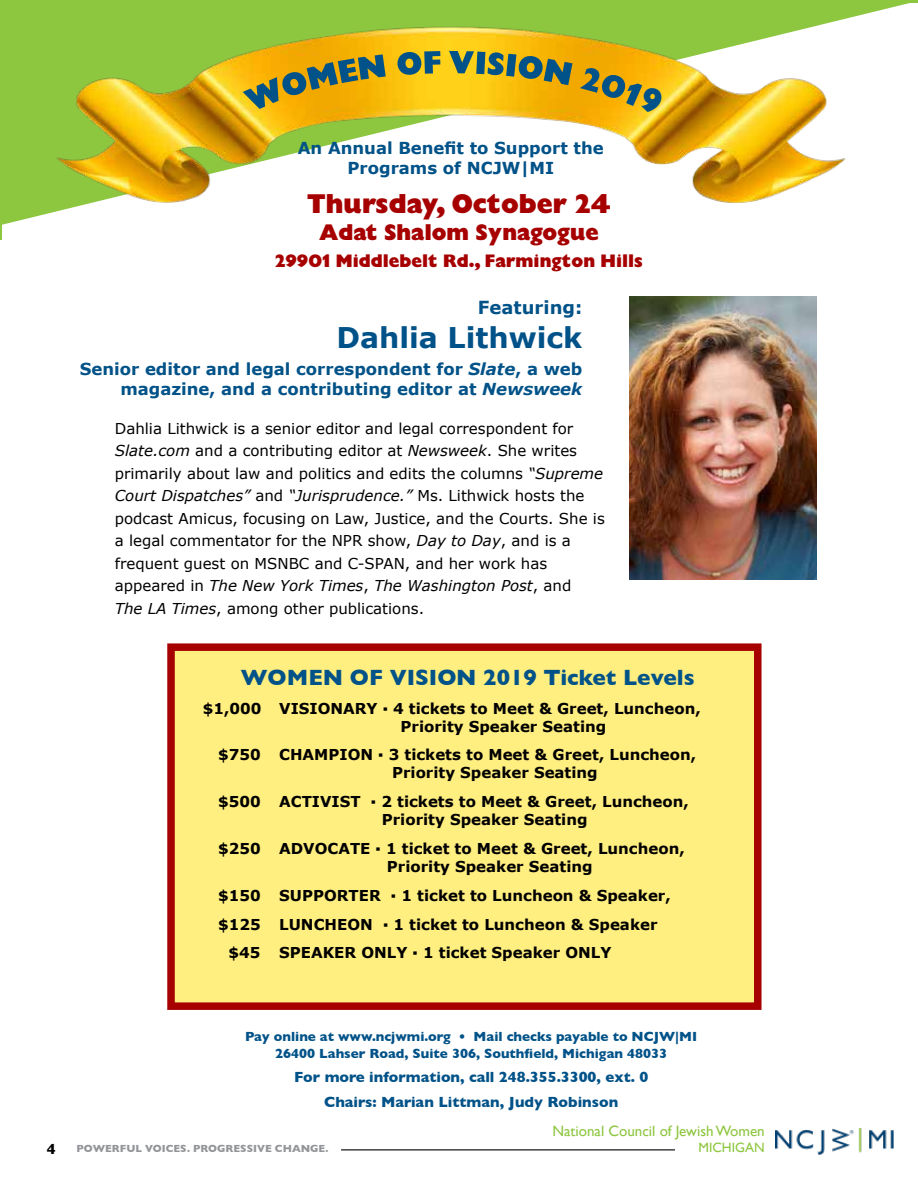
<style>
.page{position:relative;width:918px;height:1188px;background:#fff}
.page>*{position:absolute;margin:0;border:0;box-sizing:border-box;transform-origin:0 0}
.t1{font:700 28.5px "Verdana";color:#005288}
.t2{font:27px "Gill Sans Extra Bold Display";color:#a70000}
.t3{font:700 22.5px "Gill Sans";color:#005288}
.t4{font:22.5px "Gill Sans Extra Bold Display";color:#a70000}
.t5{font:18px "Gill Sans Extra Bold Display";color:#a70000}
.t6{font:700 18px "Verdana";color:#005288}
.t7{font:700 16.5px/19.8px "Verdana";color:#005288;text-align:right}
.t8{font:15px/22.5px "Verdana";color:#000}
.t9{font:700 15px/18px "Verdana";color:#000}
.t10{font:700 15px/24.8px "Gill Sans";color:#005288;text-align:center}
.t11{font:15px "Gill Sans";color:#8dc63f}
.t12{font:700 15px "Gill Sans";color:#000}
.t13{font:700 13.5px/16.2px "Gill Sans";color:#005288;text-align:center}
.t14{font:13.5px "Gill Sans";color:#8dc63f}
.t15{font:700 10.5px "Gill Sans";color:#939598}
.s1{font-style:italic}
</style>
<div class="page">
<img style="left:775px;top:1128px;width:119px;height:26px">
<hr style="left:341px;top:1149px;width:334px;height:1px;background:#000">
<svg style="left:1px;top:3px;width:909px;height:222px"></svg>
<hr style="left:0;top:0;width:1px;height:240px;background:#8dc63f">
<hr style="left:0;top:0;width:918px;height:3px;background:#8dc63f">
<div style="left:167px;top:643px;width:595px;height:367px;background:#ffee80;border:8px solid #a70000"></div>
<img style="left:47px;top:23px;width:806px;height:180px">
<img style="left:630px;top:297px;width:186px;height:283px">
<svg style="left:243px;top:51px;width:420px;height:63px;background:#c6a424"></svg>
<p class="t7" style="left:298px;top:138px;width:307px;text-align:center">An Annual Benefit to Support the<br>Programs of NCJW|MI</p>
<h2 class="t2" style="left:307px;top:187px;width:305px">Thursday, October 24</h2>
<h3 class="t4" style="left:319px;top:218px;width:281px">Adat Shalom Synagogue</h3>
<p class="t5" style="left:275px;top:250px;width:369px">29901 Middlebelt Rd., Farmington Hills</p>
<p class="t6" style="left:478px;top:295px;width:106px">Featuring:</p>
<h1 class="t1" style="left:336px;top:319px;width:247px">Dahlia Lithwick</h1>
<p class="t7" style="left:80px;top:360px;width:504px">Senior editor and legal correspondent for <span class="s1">Slate</span>, a web magazine, and a contributing editor at <span class="s1">Newsweek</span></p>
<p class="t8" style="left:115px;top:417px;width:492px">Dahlia Lithwick is a senior editor and legal correspondent for <span class="s1">Slate.com</span> and a contributing editor at <span class="s1">Newsweek</span>. She writes primarily about law and politics and edits the columns <span class="s1">“Supreme Court Dispatches”</span> and <span class="s1">“Jurisprudence.”</span> Ms. Lithwick hosts the podcast Amicus, focusing on Law, Justice, and the Courts. She is a legal commentator for the NPR show, <span class="s1">Day to Day</span>, and is a frequent guest on MSNBC and C-SPAN, and her work has appeared in <span class="s1">The New York Times</span>, <span class="s1">The Washington Post</span>, and<br><span class="s1">The LA Times</span>, among other publications.</p>
<h3 class="t3" style="left:241px;top:659px;width:455px">WOMEN OF VISION 2019 Ticket Levels</h3>
<p class="t9" style="left:401px;top:699px;width:302px;text-indent:-198px">$1,000 VISIONARY ▪ 4 tickets to Meet &amp; Greet, Luncheon,<br>Priority Speaker Seating</p>
<p class="t9" style="left:392px;top:746px;width:306px;text-indent:-174px">$750 CHAMPION ▪ 3 tickets to Meet &amp; Greet, Luncheon,<br>Priority Speaker Seating</p>
<p class="t9" style="left:382px;top:793px;width:309px;text-indent:-164px">$500 ACTIVIST ▪ 2 tickets to Meet &amp; Greet, Luncheon,<br>Priority Speaker Seating</p>
<p class="t9" style="left:387px;top:840px;width:299px;text-indent:-169px">$250 ADVOCATE ▪ 1 ticket to Meet &amp; Greet, Luncheon,<br>Priority Speaker Seating</p>
<p class="t9" style="left:218px;top:886px;width:454px">$150 SUPPORTER ▪ 1 ticket to Luncheon &amp; Speaker,</p>
<p class="t9" style="left:218px;top:915px;width:441px">$125 LUNCHEON ▪ 1 ticket to Luncheon &amp; Speaker</p>
<p class="t9" style="left:228px;top:944px;width:33px">$45</p>
<p class="t9" style="left:279px;top:944px;width:334px">SPEAKER ONLY ▪ 1 ticket Speaker ONLY</p>
<p class="t12" style="left:47px;top:1137px;width:10px">4</p>
<p class="t13" style="left:245px;top:1029px;width:454px">Pay online at www.ncjwmi.org • Mail checks payable to NCJW|MI<br>26400 Lahser Road, Suite 306, Southfield, Michigan 48033</p>
<p class="t10" style="left:294px;top:1065px;width:356px">For more information, call 248.355.3300, ext. 0<br>Chairs: Marian Littman, Judy Robinson</p>
<p class="t11" style="left:552px;top:1122px;width:214px">National Council of Jewish Women</p>
<p class="t15" style="left:77px;top:1140px;width:253px">POWERFUL VOICES. PROGRESSIVE CHANGE.</p>
<p class="t14" style="left:698px;top:1140px;width:68px">MICHIGAN</p>
</div>
